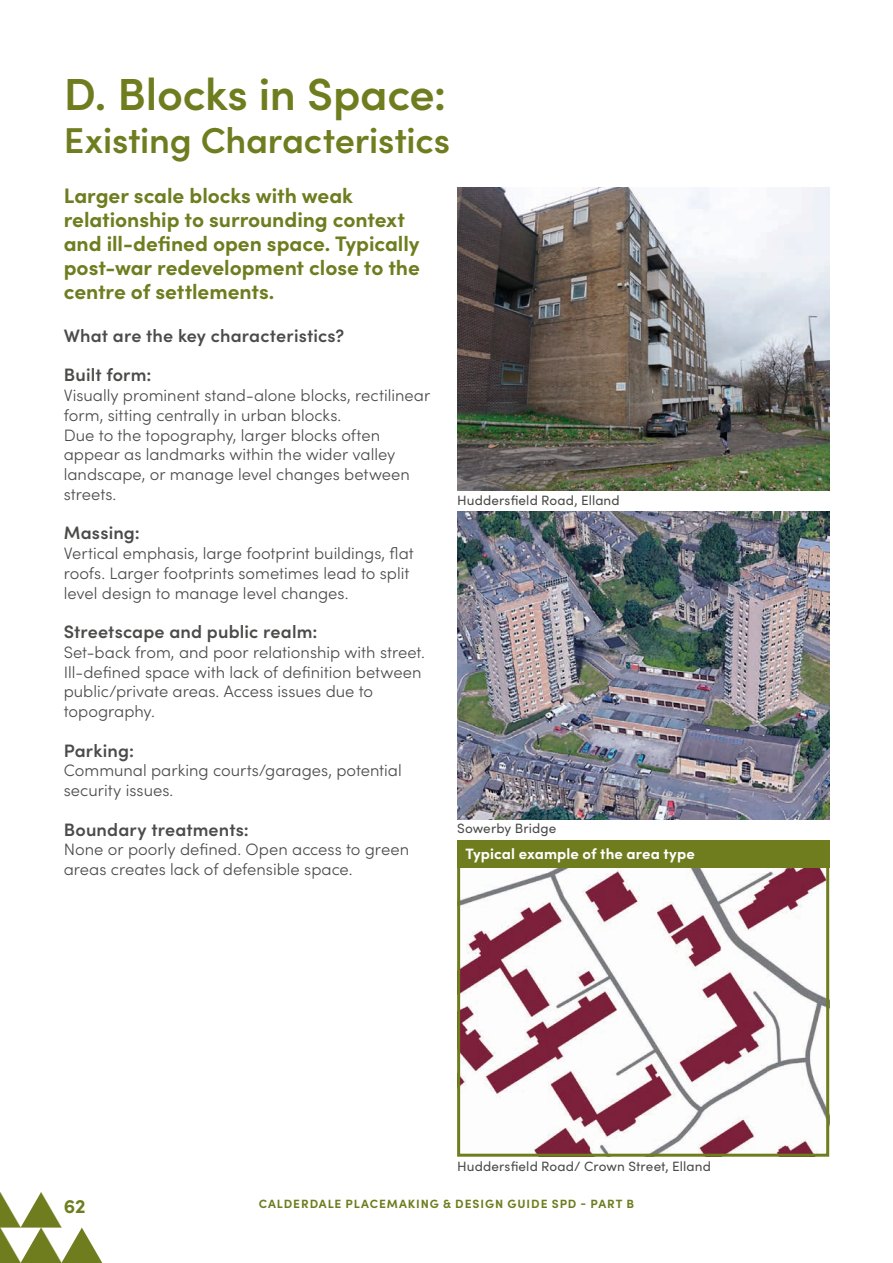
<style>
.page{position:relative;width:893px;height:1263px;background:#fff}
.page>*{position:absolute;margin:0;border:0;box-sizing:border-box;transform-origin:0 0}
.t1{font:600 45px "Sofia Pro";letter-spacing:-.005em;color:#6f7d1f}
.t2{font:600 36px "Sofia Pro";letter-spacing:-.005em;color:#6f7d1f}
.t3{font:700 21px/24px "Sofia Pro";letter-spacing:-.005em;color:#6f7d1f}
.t4{font:700 19.5px "Sofia Pro";color:#6f7d1f}
.t5{font:600 18px/39px "Sofia Pro";letter-spacing:.01em;color:#4b4b4a}
.t6{font:300 16.5px/19.8px "Sofia Pro";color:#4b4b4a}
.t7{font:700 15px "Sofia Pro";letter-spacing:.005em;color:#fff}
.t8{font:13.5px "Sofia Pro";letter-spacing:.01em;color:#4b4b4a}
.t9{font:700 12px "Sofia Pro";letter-spacing:.08em;color:#6f7d1f}
</style>
<div class="page">
<svg style="left:0;top:1192px;width:102px;height:71px"></svg>
<img style="left:457px;top:512px;width:372px;height:307px">
<img style="left:457px;top:188px;width:372px;height:303px">
<img style="left:461px;top:868px;width:364px;height:285px">
<div style="left:457px;top:852px;width:372px;height:305px;border:3px solid #6f7d1f"></div>
<div style="left:457px;top:840px;width:372px;height:28px;background:#6f7d1f"></div>
<h1 class="t1" style="left:64px;top:60px;width:384px">D. Blocks in Space:</h1>
<h2 class="t2" style="left:64px;top:113px;width:388px">Existing Characteristics</h2>
<p class="t3" style="left:64px;top:182px;width:358px">Larger scale blocks with weak relationship to surrounding context and ill-defined open space. Typically post-war redevelopment close to the centre of settlements.</p>
<p class="t5" style="left:64px;top:315px;width:282px">What are the key characteristics?<br>Built form:</p>
<p class="t6" style="left:64px;top:384px;width:368px">Visually prominent stand-alone blocks, rectilinear form, sitting centrally in urban blocks.<br>Due to the topography, larger blocks often appear as landmarks within the wider valley landscape, or manage level changes between streets.</p>
<p class="t5" style="left:64px;top:512px;width:78px">Massing:</p>
<p class="t6" style="left:64px;top:542px;width:351px">Vertical emphasis, large footprint buildings, flat roofs. Larger footprints sometimes lead to split level design to manage level changes.</p>
<p class="t5" style="left:64px;top:611px;width:255px">Streetscape and public realm:</p>
<p class="t6" style="left:64px;top:641px;width:363px">Set-back from, and poor relationship with street.<br>Ill-defined space with lack of definition between public/private areas. Access issues due to topography.</p>
<p class="t5" style="left:64px;top:729px;width:72px">Parking:</p>
<p class="t6" style="left:64px;top:760px;width:339px">Communal parking courts/garages, potential security issues.</p>
<p class="t5" style="left:64px;top:808px;width:187px">Boundary treatments:</p>
<p class="t6" style="left:64px;top:839px;width:347px">None or poorly defined. Open access to green areas creates lack of defensible space.</p>
<p class="t8" style="left:457px;top:490px;width:164px">Huddersfield Road, Elland</p>
<p class="t8" style="left:457px;top:819px;width:101px">Sowerby Bridge</p>
<p class="t7" style="left:466px;top:842px;width:231px">Typical example of the area type</p>
<p class="t8" style="left:457px;top:1156px;width:255px">Huddersfield Road/ Crown Street, Elland</p>
<p class="t4" style="left:64px;top:1191px;width:23px">62</p>
<p class="t9" style="left:259px;top:1194px;width:377px">CALDERDALE PLACEMAKING &amp; DESIGN GUIDE SPD - PART B</p>
</div>
